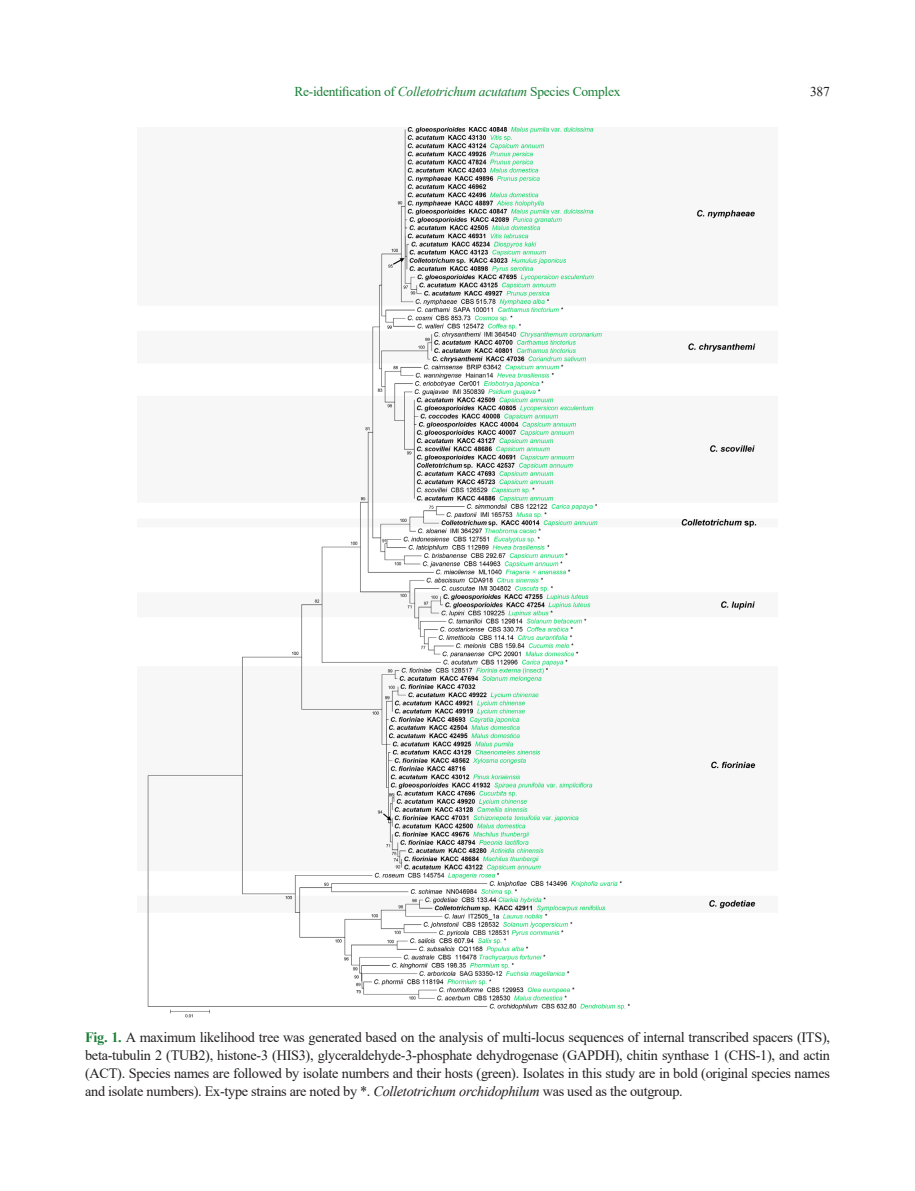
<style>
.page{position:relative;width:915px;height:1191px;background:#fff}
.page>*{position:absolute;margin:0;border:0;box-sizing:border-box;transform-origin:0 0}
.그림표설명{font:14.25px/18px "Times New Roman";letter-spacing:-.02em;color:#231f20;text-align:justify}
.t1{font:13.5px "Times New Roman";letter-spacing:-.02em;color:#1c8039}
.t2{font:13.5px "Times New Roman";color:#231f20}
.s1{font-style:italic}
.s2{font-weight:700;color:#1c8039}
</style>
<div class="page">
<img style="left:147px;top:128px;width:610px;height:890px">
<p class="t1" style="left:294px;top:82px;width:327px">Re-identification of <span class="s1">Colletotrichum acutatum</span> Species Complex</p>
<p class="t2" style="left:809px;top:82px;width:21px">387</p>
<p class="그림표설명" style="left:85px;top:1028px;width:746px"><span class="s2">Fig. 1.</span> A maximum likelihood tree was generated based on the analysis of multi-locus sequences of internal transcribed spacers (ITS), beta-tubulin 2 (TUB2), histone-3 (HIS3), glyceraldehyde-3-phosphate dehydrogenase (GAPDH), chitin synthase 1 (CHS-1), and actin (ACT). Species names are followed by isolate numbers and their hosts (green). Isolates in this study are in bold (original species names and isolate numbers). Ex-type strains are noted by *. <span class="s1">Colletotrichum orchidophilum</span> was used as the outgroup.</p>
</div>
